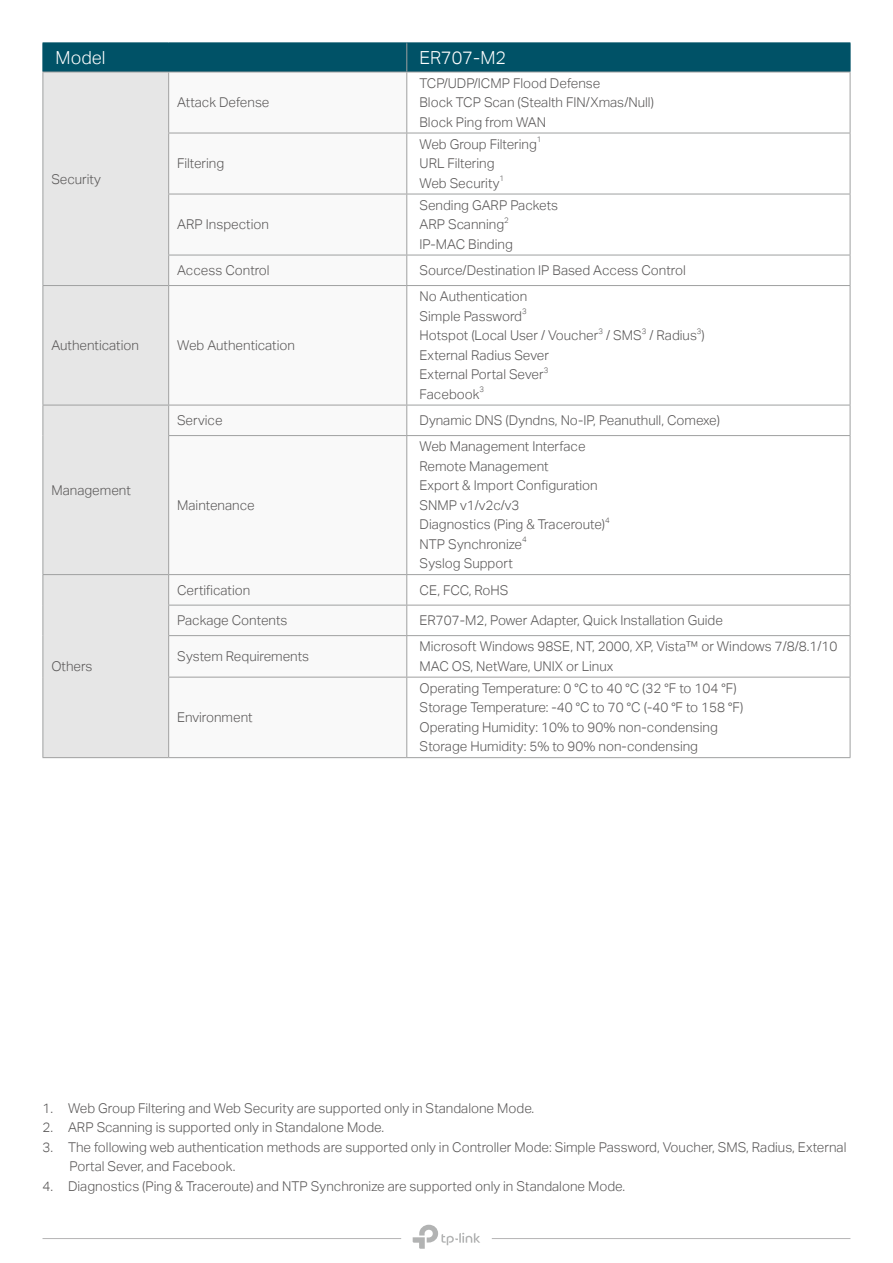
<style>
.page{position:relative;width:893px;height:1263px;background:#fff}
.page>*{position:absolute;margin:0;border:0;box-sizing:border-box;transform-origin:0 0}
.t1{font:18px "TP Link Aktiv Light";color:#fff}
.t2{font:13.5px/19.5px "TP Link Aktiv Light";color:#595757}
.t3{font:7.8px "TP Link Aktiv Light";color:#595757}
</style>
<div class="page">
<hr style="left:43px;top:1238px;width:358px;height:1px;background:#b5b4b5">
<hr style="left:492px;top:1238px;width:358px;height:1px;background:#b5b4b5">
<svg style="left:413px;top:1225px;width:67px;height:24px"></svg>
<div style="left:44px;top:73px;width:124px;height:684px;background:#e6e6e6"></div>
<svg style="left:169px;top:73px;width:237px;height:684px"></svg>
<hr style="left:43px;top:757px;width:126px;height:1px;background:#9fa0a0">
<hr style="left:850px;top:72px;width:1px;height:61px;background:#9fa0a0">
<hr style="left:850px;top:133px;width:1px;height:61px;background:#9fa0a0">
<hr style="left:850px;top:194px;width:1px;height:61px;background:#9fa0a0">
<hr style="left:850px;top:255px;width:1px;height:30px;background:#9fa0a0">
<hr style="left:850px;top:286px;width:1px;height:119px;background:#9fa0a0">
<hr style="left:850px;top:405px;width:1px;height:30px;background:#9fa0a0">
<hr style="left:850px;top:436px;width:1px;height:138px;background:#9fa0a0">
<hr style="left:850px;top:575px;width:1px;height:30px;background:#9fa0a0">
<hr style="left:850px;top:605px;width:1px;height:30px;background:#9fa0a0">
<hr style="left:850px;top:636px;width:1px;height:41px;background:#9fa0a0">
<hr style="left:850px;top:677px;width:1px;height:80px;background:#9fa0a0">
<hr style="left:168px;top:133px;width:239px;height:1px;background:#9fa0a0">
<hr style="left:168px;top:194px;width:239px;height:1px;background:#9fa0a0">
<hr style="left:168px;top:255px;width:239px;height:1px;background:#9fa0a0">
<hr style="left:169px;top:285px;width:238px;height:1px;background:#9fa0a0">
<hr style="left:169px;top:405px;width:238px;height:1px;background:#9fa0a0">
<hr style="left:168px;top:435px;width:239px;height:1px;background:#9fa0a0">
<hr style="left:169px;top:574px;width:238px;height:1px;background:#9fa0a0">
<hr style="left:168px;top:605px;width:239px;height:1px;background:#9fa0a0">
<hr style="left:168px;top:635px;width:239px;height:1px;background:#9fa0a0">
<hr style="left:168px;top:677px;width:239px;height:1px;background:#9fa0a0">
<hr style="left:169px;top:757px;width:238px;height:1px;background:#9fa0a0">
<hr style="left:43px;top:286px;width:1px;height:119px;background:#9fa0a0">
<hr style="left:168px;top:286px;width:1px;height:119px;background:#9fa0a0">
<hr style="left:406px;top:72px;width:1px;height:61px;background:#9fa0a0">
<hr style="left:407px;top:133px;width:443px;height:1px;background:#9fa0a0">
<hr style="left:406px;top:133px;width:1px;height:61px;background:#9fa0a0">
<hr style="left:407px;top:194px;width:443px;height:1px;background:#9fa0a0">
<hr style="left:406px;top:194px;width:1px;height:61px;background:#9fa0a0">
<hr style="left:407px;top:255px;width:443px;height:1px;background:#9fa0a0">
<hr style="left:406px;top:255px;width:1px;height:30px;background:#9fa0a0">
<hr style="left:407px;top:285px;width:443px;height:1px;background:#9fa0a0">
<hr style="left:406px;top:286px;width:1px;height:119px;background:#9fa0a0">
<hr style="left:407px;top:405px;width:443px;height:1px;background:#9fa0a0">
<hr style="left:406px;top:405px;width:1px;height:30px;background:#9fa0a0">
<hr style="left:407px;top:435px;width:443px;height:1px;background:#9fa0a0">
<hr style="left:406px;top:436px;width:1px;height:138px;background:#9fa0a0">
<hr style="left:407px;top:574px;width:443px;height:1px;background:#9fa0a0">
<hr style="left:406px;top:575px;width:1px;height:30px;background:#9fa0a0">
<hr style="left:407px;top:605px;width:443px;height:1px;background:#9fa0a0">
<hr style="left:406px;top:605px;width:1px;height:30px;background:#9fa0a0">
<hr style="left:407px;top:635px;width:443px;height:1px;background:#9fa0a0">
<hr style="left:406px;top:636px;width:1px;height:41px;background:#9fa0a0">
<hr style="left:407px;top:677px;width:443px;height:1px;background:#9fa0a0">
<hr style="left:406px;top:677px;width:1px;height:80px;background:#9fa0a0">
<hr style="left:407px;top:757px;width:443px;height:1px;background:#9fa0a0">
<div style="left:43px;top:43px;width:808px;height:29px;background:#005267"></div>
<hr style="left:43px;top:72px;width:126px;height:1px;background:#9fa0a0">
<hr style="left:169px;top:72px;width:238px;height:1px;background:#9fa0a0">
<hr style="left:43px;top:72px;width:1px;height:61px;background:#9fa0a0">
<hr style="left:168px;top:72px;width:1px;height:61px;background:#9fa0a0">
<hr style="left:43px;top:133px;width:1px;height:61px;background:#9fa0a0">
<hr style="left:168px;top:133px;width:1px;height:61px;background:#9fa0a0">
<hr style="left:43px;top:194px;width:1px;height:61px;background:#9fa0a0">
<hr style="left:168px;top:194px;width:1px;height:61px;background:#9fa0a0">
<hr style="left:43px;top:255px;width:1px;height:30px;background:#9fa0a0">
<hr style="left:168px;top:255px;width:1px;height:30px;background:#9fa0a0">
<hr style="left:43px;top:285px;width:126px;height:1px;background:#9fa0a0">
<hr style="left:43px;top:405px;width:126px;height:1px;background:#9fa0a0">
<hr style="left:43px;top:405px;width:1px;height:31px;background:#9fa0a0">
<hr style="left:168px;top:405px;width:1px;height:30px;background:#9fa0a0">
<hr style="left:43px;top:436px;width:1px;height:138px;background:#9fa0a0">
<hr style="left:168px;top:436px;width:1px;height:138px;background:#9fa0a0">
<hr style="left:43px;top:574px;width:126px;height:1px;background:#9fa0a0">
<hr style="left:43px;top:575px;width:1px;height:30px;background:#9fa0a0">
<hr style="left:168px;top:575px;width:1px;height:30px;background:#9fa0a0">
<hr style="left:43px;top:605px;width:1px;height:31px;background:#9fa0a0">
<hr style="left:168px;top:605px;width:1px;height:30px;background:#9fa0a0">
<hr style="left:43px;top:636px;width:1px;height:41px;background:#9fa0a0">
<hr style="left:168px;top:636px;width:1px;height:41px;background:#9fa0a0">
<hr style="left:43px;top:677px;width:1px;height:80px;background:#9fa0a0">
<hr style="left:168px;top:677px;width:1px;height:80px;background:#9fa0a0">
<hr style="left:407px;top:72px;width:443px;height:1px;background:#9fa0a0">
<h1 class="t1" style="left:56px;top:47px;width:51px">Model</h1>
<h1 class="t1" style="left:420px;top:47px;width:88px">ER707-M2</h1>
<p class="t2" style="left:51px;top:169px;width:51px">Security</p>
<p class="t2" style="left:177px;top:93px;width:94px">Attack Defense</p>
<p class="t2" style="left:177px;top:154px;width:49px">Filtering</p>
<p class="t2" style="left:177px;top:215px;width:93px">ARP Inspection</p>
<p class="t2" style="left:420px;top:73px;width:236px">TCP/UDP/ICMP Flood Defense<br>Block TCP Scan (Stealth FIN/Xmas/Null)<br>Block Ping from WAN</p>
<p class="t2" style="left:420px;top:134px;width:119px">Web Group Filtering</p>
<p class="t3" style="left:537px;top:135px;width:6px">1</p>
<p class="t2" style="left:420px;top:154px;width:81px">URL Filtering<br>Web Security</p>
<p class="t3" style="left:499px;top:174px;width:6px">1</p>
<p class="t2" style="left:420px;top:195px;width:140px">Sending GARP Packets<br>ARP Scanning</p>
<p class="t3" style="left:504px;top:216px;width:6px">2</p>
<p class="t2" style="left:420px;top:234px;width:95px">IP-MAC Binding</p>
<p class="t2" style="left:177px;top:261px;width:94px">Access Control</p>
<p class="t2" style="left:420px;top:261px;width:268px">Source/Destination IP Based Access Control</p>
<p class="t2" style="left:51px;top:336px;width:89px">Authentication</p>
<p class="t2" style="left:177px;top:336px;width:119px">Web Authentication</p>
<p class="t2" style="left:420px;top:287px;width:109px">No Authentication<br>Simple Password</p>
<p class="t3" style="left:522px;top:307px;width:6px">3</p>
<p class="t2" style="left:420px;top:326px;width:180px">Hotspot (Local User / Voucher</p>
<p class="t3" style="left:598px;top:327px;width:6px">3</p>
<p class="t2" style="left:606px;top:326px;width:37px">/ SMS</p>
<p class="t3" style="left:642px;top:327px;width:6px">3</p>
<p class="t2" style="left:649px;top:326px;width:57px">/ Radius )</p>
<p class="t3" style="left:697px;top:327px;width:6px">3</p>
<p class="t2" style="left:420px;top:345px;width:131px">External Radius Sever<br>External Portal Sever</p>
<p class="t3" style="left:544px;top:366px;width:6px">3</p>
<p class="t2" style="left:420px;top:384px;width:61px">Facebook</p>
<p class="t3" style="left:480px;top:385px;width:6px">3</p>
<p class="t2" style="left:51px;top:480px;width:81px">Management</p>
<p class="t2" style="left:51px;top:656px;width:43px">Others</p>
<p class="t2" style="left:177px;top:411px;width:47px">Service</p>
<p class="t2" style="left:420px;top:411px;width:302px">Dynamic DNS (Dyndns, No-IP, Peanuthull, Comexe)</p>
<p class="t2" style="left:177px;top:495px;width:79px">Maintenance</p>
<p class="t2" style="left:420px;top:437px;width:187px">Web Management Interface<br>Remote Management<br>Export &amp; Import Configuration<br>SNMP v1/v2c/v3<br>Diagnostics (Ping &amp; Traceroute)</p>
<p class="t3" style="left:605px;top:516px;width:6px">4</p>
<p class="t2" style="left:420px;top:534px;width:104px">NTP Synchronize</p>
<p class="t3" style="left:522px;top:535px;width:6px">4</p>
<p class="t2" style="left:420px;top:554px;width:95px">Syslog Support</p>
<p class="t2" style="left:177px;top:580px;width:75px">Certification</p>
<p class="t2" style="left:420px;top:580px;width:90px">CE, FCC, RoHS</p>
<p class="t2" style="left:177px;top:611px;width:112px">Package Contents</p>
<p class="t2" style="left:420px;top:611px;width:305px">ER707-M2, Power Adapter, Quick Installation Guide</p>
<p class="t2" style="left:177px;top:647px;width:134px">System Requirements</p>
<p class="t2" style="left:420px;top:637px;width:419px">Microsoft Windows 98SE, NT, 2000, XP, Vista™ or Windows 7/8/8.1/10<br>MAC OS, NetWare, UNIX or Linux</p>
<p class="t2" style="left:177px;top:708px;width:77px">Environment</p>
<p class="t2" style="left:420px;top:678px;width:325px">Operating Temperature: 0 °C to 40 °C (32 °F to 104 °F)<br>Storage Temperature: -40 °C to 70 °C (-40 °F to 158 °F)<br>Operating Humidity: 10% to 90% non-condensing Storage Humidity: 5% to 90% non-condensing</p>
<p class="t2" style="left:43px;top:1098px;width:493px">1. Web Group Filtering and Web Security are supported only in Standalone Mode.</p>
<p class="t2" style="left:43px;top:1118px;width:343px">2. ARP Scanning is supported only in Standalone Mode.</p>
<p class="t2" style="left:70px;top:1137px;width:778px;text-indent:-27px">3. The following web authentication methods are supported only in Controller Mode: Simple Password, Voucher, SMS, Radius, External<br>Portal Sever, and Facebook.</p>
<p class="t2" style="left:43px;top:1176px;width:584px">4. Diagnostics (Ping &amp; Traceroute) and NTP Synchronize are supported only in Standalone Mode.</p>
</div>
